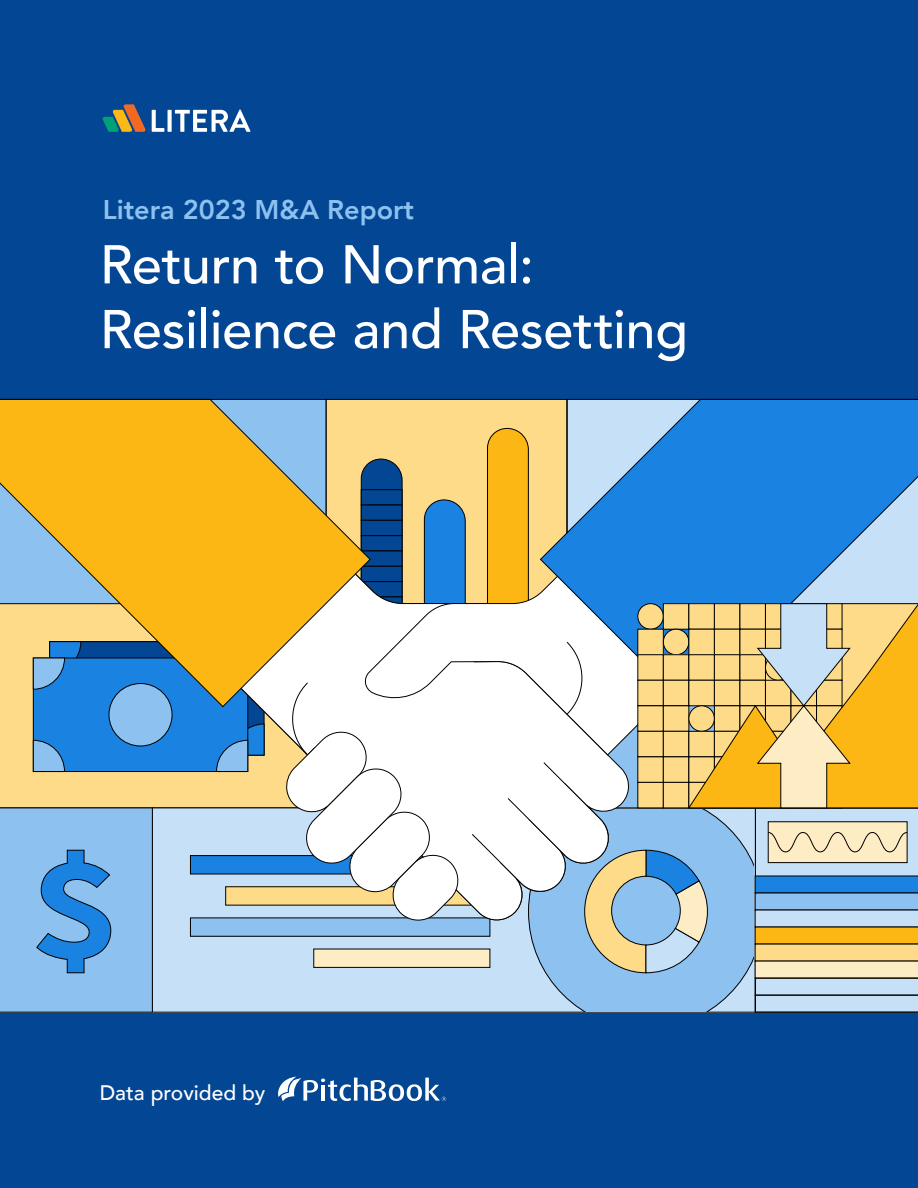
<style>
.page{position:relative;width:918px;height:1188px;background:#034694}
.page>*{position:absolute;margin:0;border:0;box-sizing:border-box;transform-origin:0 0}
.t1{font:500 54px "Avenir";letter-spacing:-.005em;color:#fff}
.t2{font:800 27px "Avenir";color:#8cc1f0}
.t3{font:500 21px "Avenir";color:#fff}
</style>
<div class="page">
<div style="left:326px;top:399px;width:241px;height:205px;background:#fedb89"></div>
<div style="left:0;top:708px;width:216px;height:100px;background:#fedb89"></div>
<div style="left:152px;top:808px;width:603px;height:204px;background:#c6e0f8"></div>
<div style="left:33px;top:658px;width:215px;height:114px;background:#1a83e2"></div>
<div style="left:109px;top:684px;width:63px;height:62px;background:#8cc1f0;border-radius:50%"></div>
<div style="left:109px;top:683px;width:63px;height:63px;border:1px solid #000;border-radius:50%"></div>
<svg style="left:33px;top:723px;width:49px;height:49px"></svg>
<div style="left:190px;top:856px;width:300px;height:18px;background:#1a83e2"></div>
<div style="left:190px;top:855px;width:300px;height:19px;border:1px solid #000"></div>
<div style="left:190px;top:918px;width:300px;height:18px;background:#8cc1f0"></div>
<div style="left:190px;top:918px;width:300px;height:19px;border:1px solid #000"></div>
<svg style="left:0;top:399px;width:371px;height:309px;background:#cbb25b"></svg>
<svg style="left:539px;top:399px;width:379px;height:29px;background:#5c9fd9"></svg>
<svg style="left:0;top:808px;width:153px;height:205px;background:#79b3e7"></svg>
<svg style="left:216px;top:428px;width:702px;height:585px"></svg>
<svg style="left:278px;top:1077px;width:168px;height:24px"></svg>
<svg style="left:152px;top:110px;width:12px;height:22px"></svg>
<svg style="left:168px;top:110px;width:4px;height:22px"></svg>
<svg style="left:175px;top:110px;width:76px;height:22px"></svg>
<svg style="left:102px;top:104px;width:44px;height:28px"></svg>
<p class="t2" style="left:103px;top:189px;width:313px">Litera 2023 M&amp;A Report</p>
<p class="t1" style="left:100px;top:218px;width:436px">Return to Normal:</p>
<p class="t1" style="left:100px;top:283px;width:590px">Resilience and Resetting</p>
<p class="t3" style="left:100px;top:1074px;width:167px">Data provided by</p>
</div>
